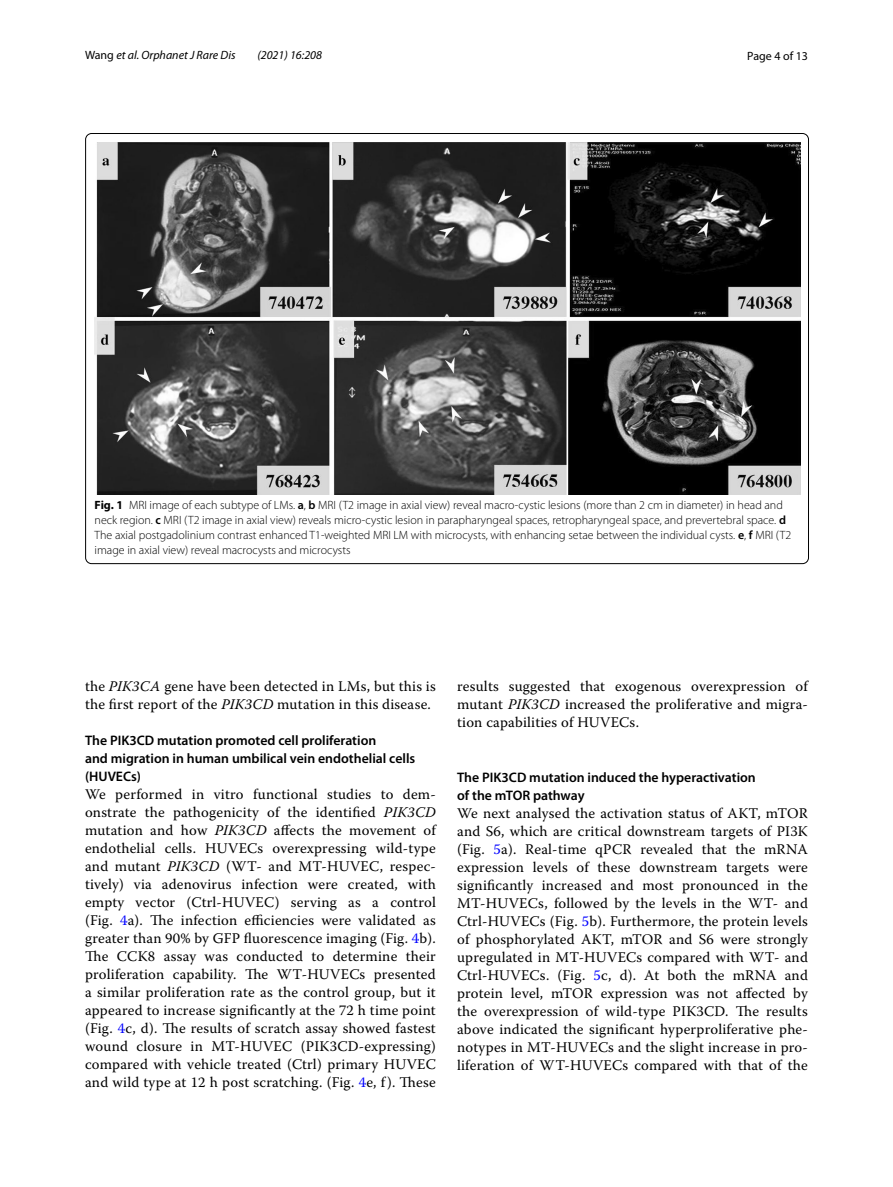
<style>
.page{position:relative;width:893px;height:1187px;background:#fff}
.page>*{position:absolute;margin:0;border:0;box-sizing:border-box;transform-origin:0 0}
.t1{font:14.7px/18px "Warnock Pro";letter-spacing:.015em;color:#000;text-align:justify}
.t2{font:600 13.8px/18px "Myriad Pro";color:#000}
.t3{font:300 12px/15px "Myriad Pro";color:#000}
.t4{font:italic 12px "Myriad Pro";color:#000}
.t5{font:12px "Myriad Pro";color:#000}
.s1{font-style:normal}
.s2{font-weight:700}
.s3{font-weight:600}
.s4{font-style:italic}
.s5{color:#00f}
</style>
<div class="page">
<img style="left:94px;top:142px;width:706px;height:352px">
<p class="t4" style="left:85px;top:48px;width:152px"><span class="s1">Wang</span> et al. Orphanet J Rare Dis</p>
<p class="t4" style="left:257px;top:48px;width:66px">(2021) 16:208</p>
<p class="t5" style="left:747px;top:48px;width:62px">Page 4 of 13</p>
<p class="t3" style="left:95px;top:498px;width:698px"><span class="s2">Fig. 1</span> MRI image of each subtype of LMs. <span class="s3">a</span>, <span class="s3">b</span> MRI (T2 image in axial view) reveal macro-cystic lesions (more than 2 cm in diameter) in head and neck region. <span class="s3">c</span> MRI (T2 image in axial view) reveals micro-cystic lesion in parapharyngeal spaces, retropharyngeal space, and prevertebral space. <span class="s3">d </span>The axial postgadolinium contrast enhanced T1-weighted MRI LM with microcysts, with enhancing setae between the individual cysts. <span class="s3">e</span>, <span class="s3">f</span> MRI (T2 image in axial view) reveal macrocysts and microcysts</p>
<p class="t1" style="left:85px;top:676px;width:352px">the <span class="s4">PIK3CA</span> gene have been detected in LMs, but this is the first report of the <span class="s4">PIK3CD</span> mutation in this disease.</p>
<p class="t2" style="left:85px;top:730px;width:332px">The PIK3CD mutation promoted cell proliferation<br>and migration in human umbilical vein endothelial cells (HUVECs)</p>
<p class="t1" style="left:85px;top:784px;width:352px">We performed in vitro functional studies to dem&shy;onstrate the pathogenicity of the identified <span class="s4">PIK3CD </span>mutation and how <span class="s4">PIK3CD</span> affects the movement of endothelial cells. HUVECs overexpressing wild-type and mutant <span class="s4">PIK3CD</span> (WT- and MT-HUVEC, respec&shy;tively) via adenovirus infection were created, with empty vector (Ctrl-HUVEC) serving as a control (Fig. <span class="s5">4</span>a). The infection efficiencies were validated as greater than 90% by GFP fluorescence imaging (Fig. <span class="s5">4</span>b).<br>The CCK8 assay was conducted to determine their proliferation capability. The WT-HUVECs presented a similar proliferation rate as the control group, but it appeared to increase significantly at the 72 h time point (Fig. <span class="s5">4</span>c, d). The results of scratch assay showed fastest wound closure in MT-HUVEC (PIK3CD-expressing) compared with vehicle treated (Ctrl) primary HUVEC and wild type at 12 h post scratching. (Fig. <span class="s5">4</span>e, f). These</p>
<p class="t1" style="left:457px;top:676px;width:352px">results suggested that exogenous overexpression of mutant <span class="s4">PIK3CD</span> increased the proliferative and migra&shy;tion capabilities of HUVECs.</p>
<p class="t2" style="left:457px;top:767px;width:300px">The PIK3CD mutation induced the hyperactivation of the mTOR pathway</p>
<p class="t1" style="left:457px;top:803px;width:352px">We next analysed the activation status of AKT, mTOR and S6, which are critical downstream targets of PI3K (Fig. <span class="s5">5</span>a). Real-time qPCR revealed that the mRNA expression levels of these downstream targets were significantly increased and most pronounced in the MT-HUVECs, followed by the levels in the WT- and Ctrl-HUVECs (Fig. <span class="s5">5</span>b). Furthermore, the protein levels of phosphorylated AKT, mTOR and S6 were strongly upregulated in MT-HUVECs compared with WT- and Ctrl-HUVECs. (Fig. <span class="s5">5</span>c, d). At both the mRNA and protein level, mTOR expression was not affected by the overexpression of wild-type PIK3CD. The results above indicated the significant hyperproliferative phe&shy;notypes in MT-HUVECs and the slight increase in pro&shy;liferation of WT-HUVECs compared with that of the</p>
</div>
